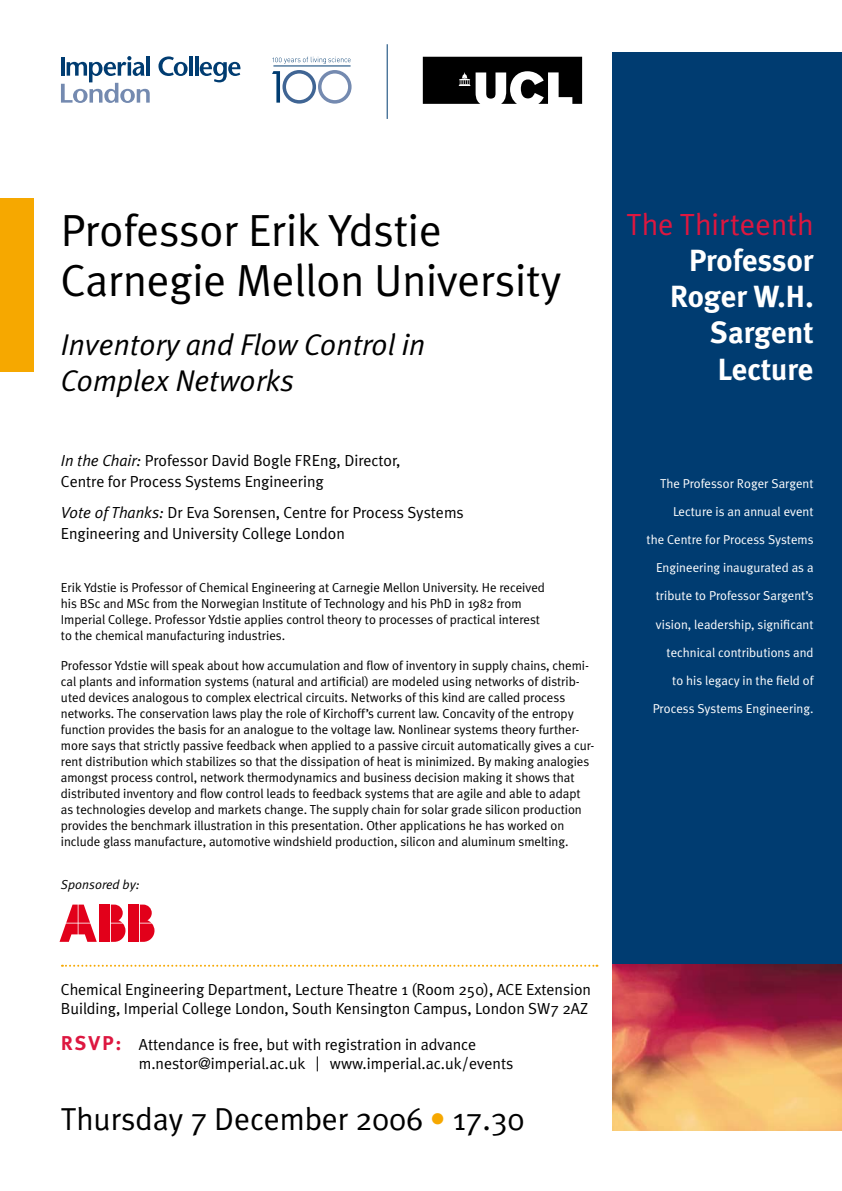
<style>
.page{position:relative;width:842px;height:1191px;background:#fff}
.page>*{position:absolute;margin:0;border:0;box-sizing:border-box;transform-origin:0 0}
.t1{font:45px/50px "Meta Plus Normal";letter-spacing:-.005em;color:#000}
.t2{font:31.8px "Meta Plus Normal";letter-spacing:-.005em;color:#000}
.t3{font:700 30.6px/36.2px "Meta Plus";color:#fff;text-align:right}
.t4{font:30.6px "Meta Plus Normal";color:#dd1740}
.t5{font:italic 30px/36px "Meta Plus Normal";letter-spacing:-.005em;color:#000}
.t6{font:16px/21px "Meta Plus Normal";letter-spacing:-.005em;color:#000}
.t7{font:13px/16px "Meta Plus Normal";letter-spacing:-.005em;color:#000}
.t8{font:italic 13px "Meta Plus Normal";letter-spacing:-.005em;color:#000}
.t9{font:12.9px/28.2px "Meta Plus Normal";color:#fff;text-align:right}
.s1{font-style:italic}
.s2{font-family:"Meta Plus Bold Caps";font-size:20px;color:#dd1740}
.s3{font-size:19.2px}
.s4{color:#f6a800}
</style>
<div class="page">
<svg style="left:158px;top:56px;width:30px;height:20px"></svg>
<hr style="left:189px;top:56px;width:4px;height:20px;background:#003c71">
<hr style="left:195px;top:56px;width:3px;height:20px;background:#003c71">
<svg style="left:200px;top:62px;width:40px;height:20px"></svg>
<svg style="left:61px;top:56px;width:89px;height:47px"></svg>
<svg style="left:272px;top:70px;width:80px;height:34px"></svg>
<svg style="left:272px;top:57px;width:79px;height:7px"></svg>
<hr style="left:273px;top:66px;width:78px;height:1px;background:#003c71">
<svg style="left:423px;top:57px;width:159px;height:47px"></svg>
<hr style="left:387px;top:44px;width:1px;height:75px;background:#003c71">
<div style="left:0;top:198px;width:34px;height:174px;background:#f6a800"></div>
<svg style="left:62px;top:964px;width:535px;height:2px"></svg>
<div style="left:612px;top:52px;width:230px;height:1078px;background:#003c71"></div>
<img style="left:612px;top:964px;width:230px;height:166px">
<svg style="left:60px;top:904px;width:37px;height:38px"></svg>
<div style="left:99px;top:904px;width:11px;height:18px;background:#e2001a"></div>
<svg style="left:111px;top:904px;width:14px;height:38px"></svg>
<div style="left:99px;top:923px;width:11px;height:19px;background:#e2001a"></div>
<div style="left:128px;top:904px;width:11px;height:18px;background:#e2001a"></div>
<svg style="left:140px;top:904px;width:14px;height:38px"></svg>
<div style="left:128px;top:923px;width:11px;height:19px;background:#e2001a"></div>
<h1 class="t1" style="left:61px;top:205px;width:502px">Professor Erik Ydstie<br>Carnegie Mellon University</h1>
<h3 class="t5" style="left:61px;top:326px;width:366px">Inventory and Flow Control in<br>Complex Networks</h3>
<p class="t6" style="left:61px;top:450px;width:341px"><span class="s1">In the Chair:</span> Professor David Bogle FREng, Director,<br>Centre for Process Systems Engineering</p>
<p class="t6" style="left:61px;top:502px;width:404px"><span class="s1">Vote of Thanks:</span> Dr Eva Sorensen, Centre for Process Systems<br>Engineering and University College London</p>
<p class="t7" style="left:61px;top:579px;width:485px">Erik Ydstie is Professor of Chemical Engineering at Carnegie Mellon University. He received his BSc and MSc from the Norwegian Institute of Technology and his PhD in 1982 from Imperial College. Professor Ydstie applies control theory to processes of practical interest to the chemical manufacturing industries.</p>
<p class="t7" style="left:61px;top:657px;width:535px">Professor Ydstie will speak about how accumulation and flow of inventory in supply chains, chemi&shy;cal plants and information systems (natural and artificial) are modeled using networks of distrib&shy;uted devices analogous to complex electrical circuits. Networks of this kind are called process networks. The conservation laws play the role of Kirchoff’s current law. Concavity of the entropy function provides the basis for an analogue to the voltage law. Nonlinear systems theory further&shy;more says that strictly passive feedback when applied to a passive circuit automatically gives a cur&shy;rent distribution which stabilizes so that the dissipation of heat is minimized. By making analogies amongst process control, network thermodynamics and business decision making it shows that distributed inventory and flow control leads to feedback systems that are agile and able to adapt as technologies develop and markets change. The supply chain for solar grade silicon production provides the benchmark illustration in this presentation. Other applications he has worked on include glass manufacture, automotive windshield production, silicon and aluminum smelting.</p>
<p class="t8" style="left:61px;top:877px;width:80px">Sponsored by:</p>
<h3 class="t4" style="left:627px;top:206px;width:188px">The Thirteenth</h3>
<h3 class="t3" style="left:670px;top:242px;width:145px">Professor<br>Roger W.H.<br>Sargent<br>Lecture</h3>
<p class="t9" style="left:647px;top:469px;width:168px">The Professor Roger Sargent<br>Lecture is an annual event<br>the Centre for Process Systems<br>Engineering inaugurated as a tribute to Professor Sargent’s vision, leadership, significant technical contributions and<br>to his legacy in the field of<br>Process Systems Engineering.</p>
<p class="t6" style="left:61px;top:979px;width:532px;line-height:19px">Chemical Engineering Department, Lecture Theatre 1 (Room 250), ACE Extension<br>Building, Imperial College London, South Kensington Campus, London SW7 2AZ</p>
<p class="t6" style="left:139px;top:1034px;width:376px;line-height:19.2px;text-indent:-78px"><span class="s2">RSVP:</span> Attendance is free, but with registration in advance m.nestor@imperial.ac.uk <span class="s3">|</span> www.imperial.ac.uk/events</p>
<h2 class="t2" style="left:61px;top:1100px;width:465px">Thursday 7 December 2006 <span class="s4">•</span> 17.30</h2>
</div>
